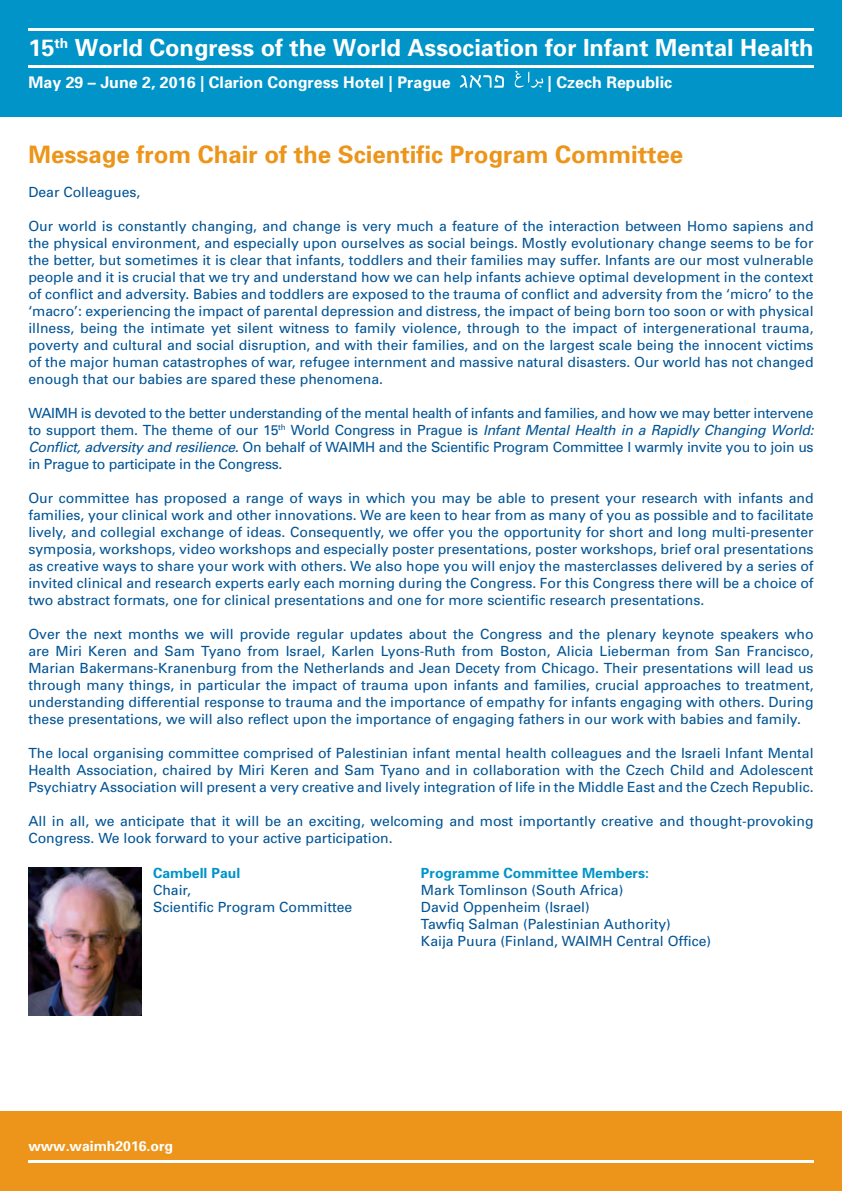
<style>
.page{position:relative;width:842px;height:1191px;background:#fff}
.page>*{position:absolute;margin:0;border:0;box-sizing:border-box;transform-origin:0 0}
.t1{font:700 24px "Univers CE";color:#ec951a}
.t2{font:700 23.6px "Univers CE";color:#fff}
.t3{font:700 16px "Univers CE";color:#fff}
.t4{font:14px/17px "Univers CE";color:#005495;text-align:justify}
.t5{font:700 14px "Univers CE";color:#0094c8}
.t6{font:700 14px "Univers CE";color:#fff}
.s1{font-style:italic}
</style>
<div class="page">
<div style="left:0;top:0;width:842px;height:116px;background:#0094c8"></div>
<div style="left:0;top:1111px;width:842px;height:80px;background:#ec951a"></div>
<hr style="left:28px;top:28px;width:786px;height:3px;background:#fff">
<svg style="left:460px;top:75px;width:44px;height:13px"></svg>
<svg style="left:515px;top:71px;width:28px;height:17px"></svg>
<hr style="left:28px;top:1159px;width:786px;height:3px;background:#fff">
<hr style="left:28px;top:65px;width:786px;height:3px;background:#fff">
<img style="left:28px;top:867px;width:114px;height:148px">
<h2 class="t2" style="left:28px;top:39px;width:787px">15<sup>th</sup> World Congress of the World Association for Infant Mental Health</h2>
<p class="t3" style="left:28px;top:76px;width:424px">May 29 – June 2, 2016 | Clarion Congress Hotel | Prague</p>
<p class="t3" style="left:548px;top:76px;width:126px">| Czech Republic</p>
<h1 class="t1" style="left:28px;top:145px;width:656px">Message from Chair of the Scientific Program Committee</h1>
<p class="t4" style="left:28px;top:184px;width:114px">Dear Colleagues,</p>
<p class="t4" style="left:28px;top:218px;width:787px">Our world is constantly changing, and change is very much a feature of the interaction between Homo sapiens and the physical environment, and especially upon ourselves as social beings. Mostly evolutionary change seems to be for the better, but sometimes it is clear that infants, toddlers and their families may suffer. Infants are our most vulnerable people and it is crucial that we try and understand how we can help infants achieve optimal development in the context of conflict and adversity. Babies and toddlers are exposed to the trauma of conflict and adversity from the ‘micro’ to the ‘macro’: experiencing the impact of parental depression and distress, the impact of being born too soon or with physical illness, being the intimate yet silent witness to family violence, through to the impact of intergenerational trauma, poverty and cultural and social disruption, and with their families, and on the largest scale being the innocent victims of the major human catastrophes of war, refugee internment and massive natural disasters. Our world has not changed enough that our babies are spared these phenomena.</p>
<p class="t4" style="left:28px;top:405px;width:787px">WAIMH is devoted to the better understanding of the mental health of infants and families, and how we may better intervene to support them. The theme of our 15<sup>th</sup> World Congress in Prague is <span class="s1">Infant Mental Health in a Rapidly Changing World:<br>Conflict, adversity and resilience.</span> On behalf of WAIMH and the Scientific Program Committee I warmly invite you to join us in Prague to participate in the Congress.</p>
<p class="t4" style="left:28px;top:490px;width:787px">Our committee has proposed a range of ways in which you may be able to present your research with infants and families, your clinical work and other innovations. We are keen to hear from as many of you as possible and to facilitate lively, and collegial exchange of ideas. Consequently, we offer you the opportunity for short and long multi-presenter symposia, workshops, video workshops and especially poster presentations, poster workshops, brief oral presentations as creative ways to share your work with others. We also hope you will enjoy the masterclasses delivered by a series of invited clinical and research experts early each morning during the Congress. For this Congress there will be a choice of two abstract formats, one for clinical presentations and one for more scientific research presentations.</p>
<p class="t4" style="left:28px;top:626px;width:787px">Over the next months we will provide regular updates about the Congress and the plenary keynote speakers who are Miri Keren and Sam Tyano from Israel, Karlen Lyons-Ruth from Boston, Alicia Lieberman from San Francisco, Marian Bakermans-Kranenburg from the Netherlands and Jean Decety from Chicago. Their presentations will lead us through many things, in particular the impact of trauma upon infants and families, crucial approaches to treatment, understanding differential response to trauma and the importance of empathy for infants engaging with others. During these presentations, we will also reflect upon the importance of engaging fathers in our work with babies and family.</p>
<p class="t4" style="left:28px;top:745px;width:787px">The local organising committee comprised of Palestinian infant mental health colleagues and the Israeli Infant Mental Health Association, chaired by Miri Keren and Sam Tyano and in collaboration with the Czech Child and Adolescent Psychiatry Association will present a very creative and lively integration of life in the Middle East and the Czech Republic.</p>
<p class="t4" style="left:28px;top:813px;width:787px">All in all, we anticipate that it will be an exciting, welcoming and most importantly creative and thought-provoking<br>Congress. We look forward to your active participation.</p>
<p class="t5" style="left:153px;top:868px;width:89px">Cambell Paul</p>
<p class="t4" style="left:153px;top:883px;width:201px">Chair,<br>Scientific Program Committee</p>
<p class="t5" style="left:421px;top:868px;width:229px">Programme Committee Members:</p>
<p class="t4" style="left:421px;top:883px;width:292px;text-align:left">Mark Tomlinson (South Africa)<br>David Oppenheim (Israel)<br>Tawfiq Salman (Palestinian Authority)<br>Kaija Puura (Finland, WAIMH Central Office)</p>
<p class="t6" style="left:28px;top:1141px;width:146px">www.waimh2016.org</p>
</div>
